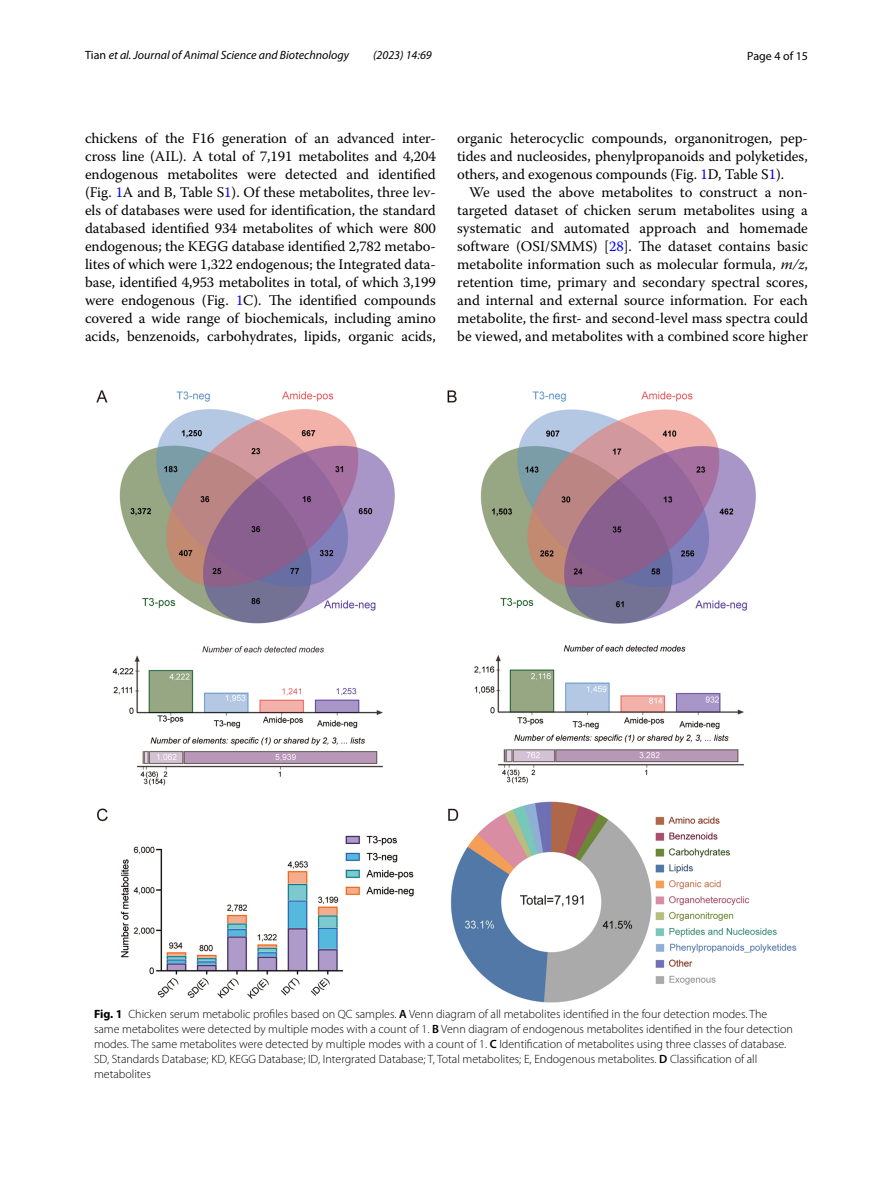
<style>
.page{position:relative;width:893px;height:1187px;background:#fff}
.page>*{position:absolute;margin:0;border:0;box-sizing:border-box;transform-origin:0 0}
.t1{font:14.7px/18px "Warnock Pro";letter-spacing:-.005em;color:#000;text-align:justify}
.t2{font:300 12px/15px "Myriad Pro";color:#000}
.t3{font:italic 12px "Myriad Pro";color:#000}
.t4{font:12px "Myriad Pro";color:#000}
.s1{font-style:normal}
.s2{color:#00f}
.s3{font-style:italic}
.s4{font-weight:700}
.s5{font-weight:600}
</style>
<div class="page">
<img style="left:96px;top:390px;width:701px;height:612px">
<p class="t3" style="left:85px;top:48px;width:266px"><span class="s1">Tian</span> et al. Journal of Animal Science and Biotechnology</p>
<p class="t3" style="left:373px;top:48px;width:60px">(2023) 14:69</p>
<p class="t4" style="left:747px;top:48px;width:62px">Page 4 of 15</p>
<p class="t1" style="left:85px;top:128px;width:352px">chickens of the F16 generation of an advanced inter&shy;cross line (AIL). A total of 7,191 metabolites and 4,204 endogenous metabolites were detected and identified (Fig. <span class="s2">1</span>A and B, Table S<span class="s2">1</span>). Of these metabolites, three lev&shy;els of databases were used for identification, the standard databased identified 934 metabolites of which were 800 endogenous; the KEGG database identified 2,782 metabo&shy;lites of which were 1,322 endogenous; the Integrated data&shy;base, identified 4,953 metabolites in total, of which 3,199 were endogenous (Fig. <span class="s2">1</span>C). The identified compounds covered a wide range of biochemicals, including amino acids, benzenoids, carbohydrates, lipids, organic acids,</p>
<p class="t1" style="left:457px;top:128px;width:352px">organic heterocyclic compounds, organonitrogen, pep&shy;tides and nucleosides, phenylpropanoids and polyketides, others, and exogenous compounds (Fig. <span class="s2">1</span>D, Table S<span class="s2">1</span>).</p>
<p class="t1" style="left:457px;top:182px;width:352px;text-indent:12px">We used the above metabolites to construct a non&shy;targeted dataset of chicken serum metabolites using a systematic and automated approach and homemade software (OSI/SMMS) [<span class="s2">28</span>]. The dataset contains basic metabolite information such as molecular formula, <span class="s3">m/z</span>, retention time, primary and secondary spectral scores, and internal and external source information. For each metabolite, the first- and second-level mass spectra could be viewed, and metabolites with a combined score higher</p>
<p class="t2" style="left:94px;top:1006px;width:700px"><span class="s4">Fig. 1</span> Chicken serum metabolic profiles based on QC samples. <span class="s5">A</span> Venn diagram of all metabolites identified in the four detection modes. The same metabolites were detected by multiple modes with a count of 1. <span class="s5">B</span> Venn diagram of endogenous metabolites identified in the four detection modes. The same metabolites were detected by multiple modes with a count of 1. <span class="s5">C</span> Identification of metabolites using three classes of database.<br>SD, Standards Database; KD, KEGG Database; ID, Intergrated Database; T, Total metabolites; E, Endogenous metabolites. <span class="s5">D</span> Classification of all metabolites</p>
</div>
